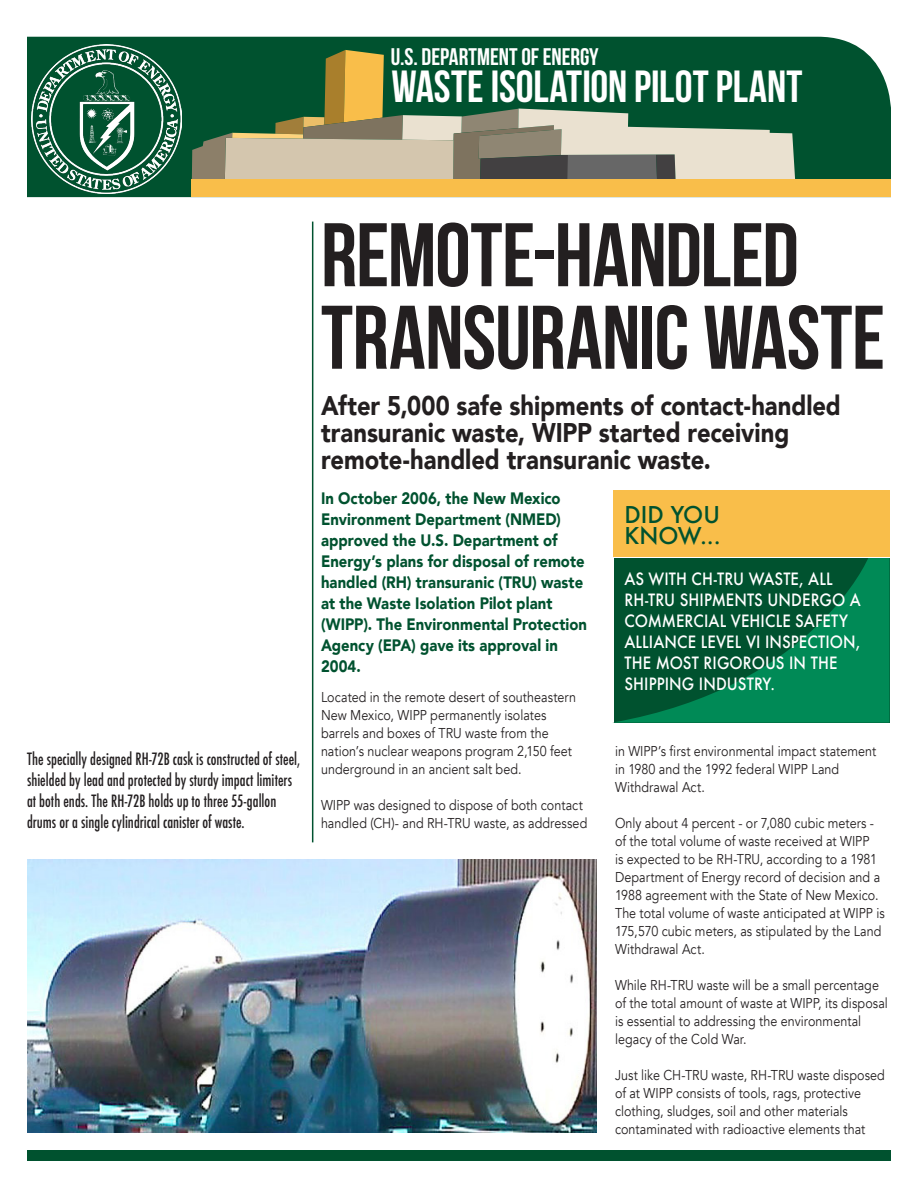
<style>
.page{position:relative;width:918px;height:1188px;background:#fff}
.page>*{position:absolute;margin:0;border:0;box-sizing:border-box;transform-origin:0 0}
.t1{font:90px/82.5px "Bebas Neue";letter-spacing:-.01em;color:#231f20}
.t2{font:45px "Bebas Neue";color:#fff}
.t3{font:900 27px/27px "Avenir";color:#231f20;scale:.88 1}
.t4{font:24px "Bebas Neue";letter-spacing:-.005em;color:#fff}
.t5{font:500 22.5px/21px "Futura";color:#00522f}
.t6{font:900 16.5px/21px "Avenir";color:#00522f;scale:.9 1}
.t7{font:500 condensed 16.5px/21px "Futura";color:#231f20;scale:.9 1}
.t8{font:500 16.5px/21px "Futura";letter-spacing:.005em;color:#fff;scale:.9 1}
.t9{font:14.25px/18px "Avenir";letter-spacing:.005em;color:#231f20;scale:.88 1}
</style>
<div class="page">
<div style="left:27px;top:37px;width:864px;height:160px;background:#00522f"></div>
<svg style="left:192px;top:50px;width:604px;height:129px;background:#5c7f5f"></svg>
<div style="left:27px;top:1150px;width:864px;height:11px;background:#00522f"></div>
<div style="left:192px;top:179px;width:699px;height:18px;background:#f9be4a"></div>
<img style="left:32px;top:44px;width:149px;height:150px">
<hr style="left:312px;top:222px;width:1px;height:620px;background:#00522f">
<svg style="left:613px;top:558px;width:276px;height:165px;background:#00673e"></svg>
<div style="left:614px;top:490px;width:276px;height:66px;background:#f9be4a"></div>
<img style="left:27px;top:860px;width:570px;height:273px">
<p class="t4" style="left:391px;top:43px;width:209px">U.S. DEPARTMENT OF ENERGY</p>
<p class="t2" style="left:391px;top:62px;width:413px">WASTE ISOLATION PILOT PLANT</p>
<p class="t7" style="left:27px;top:748px;width:305px">The specially designed RH-72B cask is constructed of steel, shielded by lead and protected by sturdy impact limiters at both ends. The RH-72B holds up to three 55-gallon drums or a single cylindrical canister of waste.</p>
<p class="t1" style="left:321px;top:213px;width:566px">REMOTE-HANDLED<br>TRANSURANIC WASTE</p>
<p class="t3" style="left:321px;top:391px;width:592px">After 5,000 safe shipments of contact-handled transuranic waste, WIPP started receiving remote-handled transuranic waste.</p>
<p class="t6" style="left:321px;top:487px;width:297px">In October 2006, the New Mexico<br>Environment Department (NMED) approved the U.S. Department of<br>Energy’s plans for disposal of remote handled (RH) transuranic (TRU) waste at the Waste Isolation Pilot plant (WIPP). The Environmental Protection<br>Agency (EPA) gave its approval in<br>2004.</p>
<p class="t9" style="left:321px;top:688px;width:291px">Located in the remote desert of southeastern New Mexico, WIPP permanently isolates barrels and boxes of TRU waste from the nation’s nuclear weapons program 2,150 feet underground in an ancient salt bed.</p>
<p class="t9" style="left:321px;top:796px;width:304px">WIPP was designed to dispose of both contact handled (CH)- and RH-TRU waste, as addressed</p>
<p class="t5" style="left:624px;top:503px;width:98px">DID YOU<br>KNOW...</p>
<p class="t8" style="left:624px;top:568px;width:264px">AS WITH CH-TRU WASTE, ALL<br>RH-TRU SHIPMENTS UNDERGO A<br>COMMERCIAL VEHICLE SAFETY<br>ALLIANCE LEVEL VI INSPECTION,<br>THE MOST RIGOROUS IN THE<br>SHIPPING INDUSTRY.</p>
<p class="t9" style="left:615px;top:742px;width:299px">in WIPP’s first environmental impact statement in 1980 and the 1992 federal WIPP Land<br>Withdrawal Act.</p>
<p class="t9" style="left:615px;top:814px;width:308px">Only about 4 percent - or 7,080 cubic meters - of the total volume of waste received at WIPP<br>is expected to be RH-TRU, according to a 1981<br>Department of Energy record of decision and a 1988 agreement with the State of New Mexico.<br>The total volume of waste anticipated at WIPP is 175,570 cubic meters, as stipulated by the Land Withdrawal Act.</p>
<p class="t9" style="left:615px;top:976px;width:312px">While RH-TRU waste will be a small percentage of the total amount of waste at WIPP, its disposal is essential to addressing the environmental legacy of the Cold War.</p>
<p class="t9" style="left:615px;top:1066px;width:308px">Just like CH-TRU waste, RH-TRU waste disposed of at WIPP consists of tools, rags, protective clothing, sludges, soil and other materials contaminated with radioactive elements that</p>
</div>
